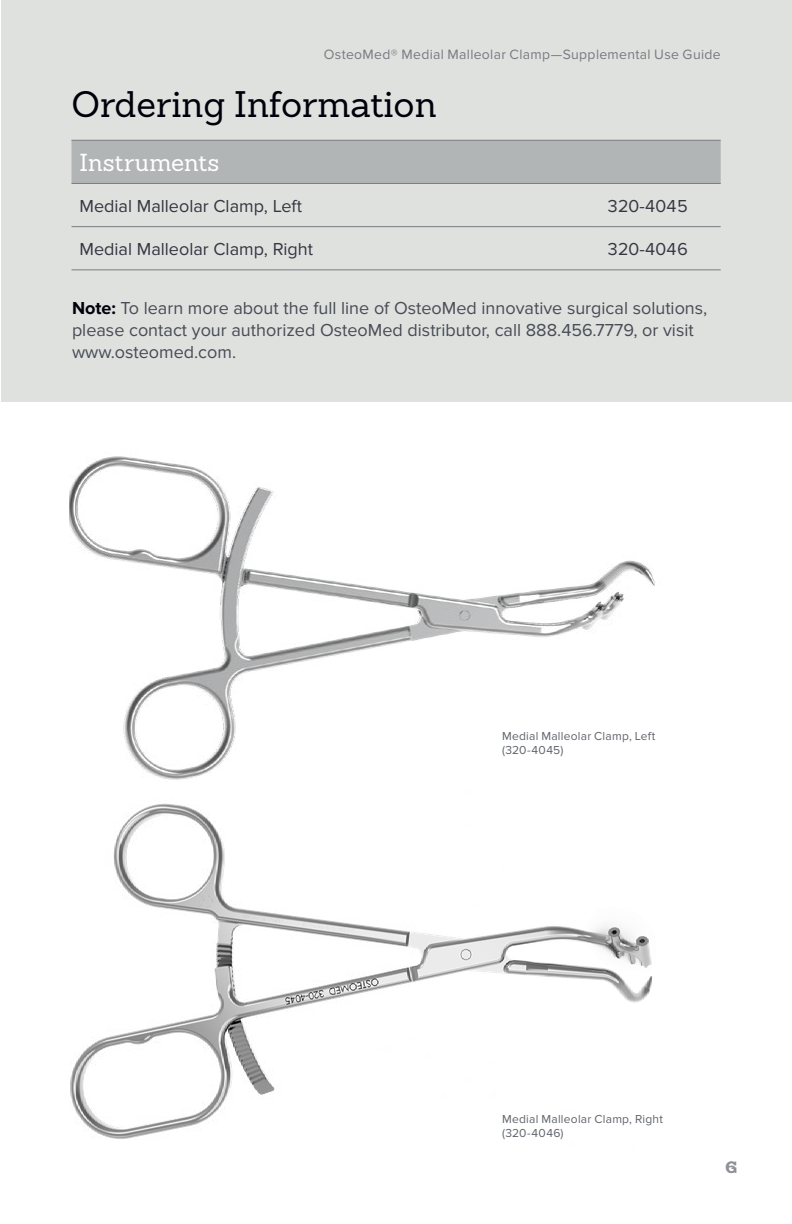
<style>
.page{position:relative;width:792px;height:1224px;background:#fff}
.page>*{position:absolute;margin:0;border:0;box-sizing:border-box;transform-origin:0 0}
.t1{font:36px "Sanchez Slab";color:#00000a}
.t2{font:24px "Sanchez Slab";letter-spacing:.005em;color:#fff}
.t3{font:18px/22px "Proxima Nova";color:#474c55}
.t4{font:18px "Proxima Nova";color:#343741}
.t5{font:600 16px "Sanchez Slab";color:#8e9297}
.t6{font:14px "Proxima Nova";letter-spacing:.02em;color:#787b81}
.t7{font:12px/14px "Proxima Nova";letter-spacing:.02em;color:#5f636a}
.s1{font-weight:700;color:#00000a}
</style>
<div class="page">
<div style="left:1px;top:0;width:791px;height:402px;background:#dfe1df"></div>
<div style="left:72px;top:141px;width:649px;height:42px;background:#b2b5b6"></div>
<hr style="left:599px;top:183px;width:122px;height:1px;background:#797d82">
<hr style="left:599px;top:226px;width:122px;height:1px;background:#797d82">
<hr style="left:599px;top:269px;width:122px;height:1px;background:#797d82">
<hr style="left:72px;top:140px;width:527px;height:1px;background:#797d82">
<hr style="left:599px;top:140px;width:122px;height:1px;background:#797d82">
<hr style="left:72px;top:183px;width:527px;height:1px;background:#797d82">
<hr style="left:72px;top:226px;width:527px;height:1px;background:#797d82">
<hr style="left:72px;top:269px;width:527px;height:1px;background:#797d82">
<img style="left:69px;top:456px;width:586px;height:324px">
<img style="left:70px;top:804px;width:583px;height:335px">
<p class="t6" style="left:324px;top:46px;width:398px">OsteoMed® Medial Malleolar Clamp—Supplemental Use Guide</p>
<h1 class="t1" style="left:72px;top:81px;width:367px">Ordering Information</h1>
<h2 class="t2" style="left:80px;top:147px;width:141px">Instruments</h2>
<p class="t4" style="left:80px;top:196px;width:224px">Medial Malleolar Clamp, Left</p>
<p class="t4" style="left:607px;top:196px;width:82px">320-4045</p>
<p class="t4" style="left:80px;top:239px;width:235px">Medial Malleolar Clamp, Right</p>
<p class="t4" style="left:607px;top:239px;width:82px">320-4046</p>
<p class="t3" style="left:72px;top:298px;width:637px"><span class="s1">Note:</span> To learn more about the full line of OsteoMed innovative surgical solutions, please contact your authorized OsteoMed distributor, call 888.456.7779, or visit www.osteomed.com.</p>
<p class="t7" style="left:502px;top:729px;width:155px">Medial Malleolar Clamp, Left (320-4045)</p>
<p class="t7" style="left:502px;top:1113px;width:162px">Medial Malleolar Clamp, Right (320-4046)</p>
<p class="t5" style="left:725px;top:1156px;width:14px">G</p>
<p class="t5" style="left:726px;top:1156px;width:12px">6</p>
</div>
